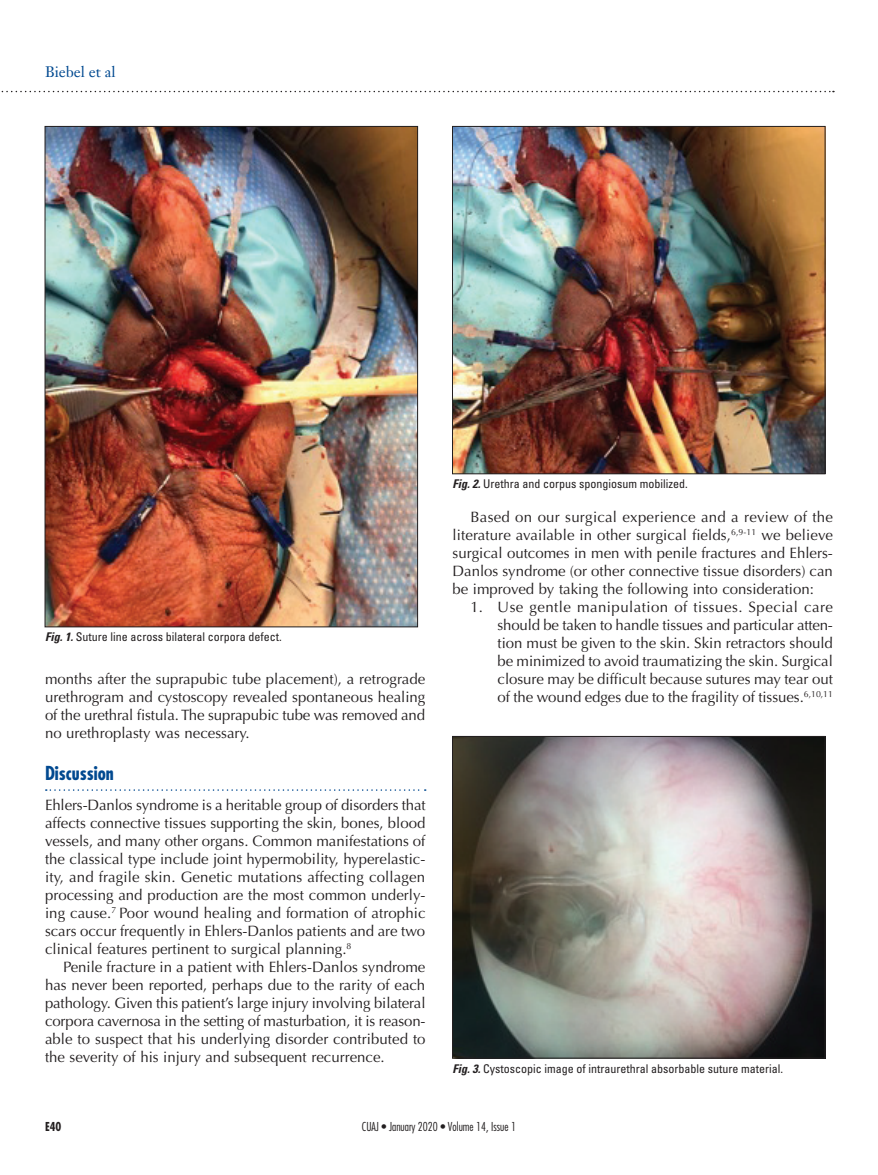
<style>
.page{position:relative;width:878px;height:1175px;background:#fff}
.page>*{position:absolute;margin:0;border:0;box-sizing:border-box;transform-origin:0 0}
.t1{font:700 condensed 18.75px "Futura";color:#014990}
.PJ{font:15px/18px "Optima";color:#231f20;text-align:justify}
.RUN{font:15px "Janson Text";color:#014990}
.FIG{font:condensed 12px "Univers";color:#231f20}
.t2{font:300 condensed 12px "Futura";color:#231f20}
.t3{font:700 condensed 12px "Futura";color:#231f20}
.s1{font-weight:700;font-style:italic}
</style>
<div class="page">
<svg style="left:1px;top:91px;width:832px;height:1px"></svg>
<svg style="left:46px;top:789px;width:379px;height:1px"></svg>
<img style="left:47px;top:128px;width:369px;height:497px">
<img style="left:454px;top:128px;width:369px;height:344px">
<div style="left:452px;top:126px;width:373px;height:348px;border:1px solid #231f20"></div>
<img style="left:454px;top:738px;width:369px;height:318px">
<div style="left:452px;top:736px;width:373px;height:322px;border:1px solid #231f20"></div>
<p class="RUN" style="left:45px;top:62px;width:72px">Biebel et al</p>
<p class="FIG" style="left:45px;top:629px;width:238px"><span class="s1">Fig. 1.</span> Suture line across bilateral corpora defect.</p>
<p class="PJ" style="left:45px;top:670px;width:382px">months after the suprapubic tube placement), a retrograde urethrogram and cystoscopy revealed spontaneous healing of the urethral fistula. The suprapubic tube was removed and no urethroplasty was necessary.</p>
<h1 class="t1" style="left:45px;top:761px;width:70px">Discussion</h1>
<p class="PJ" style="left:45px;top:796px;width:382px">Ehlers-Danlos syndrome is a heritable group of disorders that affects connective tissues supporting the skin, bones, blood vessels, and many other organs. Common manifestations of the classical type include joint hypermobility, hyperelastic&shy;ity, and fragile skin. Genetic mutations affecting collagen processing and production are the most common underly&shy;ing cause.<sup>7</sup> Poor wound healing and formation of atrophic scars occur frequently in Ehlers-Danlos patients and are two clinical features pertinent to surgical planning.<sup>8</sup></p>
<p class="PJ" style="left:45px;top:958px;width:382px;text-indent:18px">Penile fracture in a patient with Ehlers-Danlos syndrome has never been reported, perhaps due to the rarity of each pathology. Given this patient’s large injury involving bilateral corpora cavernosa in the setting of masturbation, it is reason&shy;able to suspect that his underlying disorder contributed to the severity of his injury and subsequent recurrence.</p>
<p class="FIG" style="left:452px;top:475px;width:237px"><span class="s1">Fig. 2.</span> Urethra and corpus spongiosum mobilized.</p>
<p class="PJ" style="left:452px;top:508px;width:382px;text-indent:18px">Based on our surgical experience and a review of the literature available in other surgical fields,<sup>6,9-11</sup> we believe surgical outcomes in men with penile fractures and Ehlers-Danlos syndrome (or other connective tissue disorders) can be improved by taking the following into consideration:</p>
<p class="PJ" style="left:497px;top:598px;width:337px;text-indent:-27px">1. Use gentle manipulation of tissues. Special care should be taken to handle tissues and particular atten&shy;tion must be given to the skin. Skin retractors should be minimized to avoid traumatizing the skin. Surgical closure may be difficult because sutures may tear out of the wound edges due to the fragility of tissues.<sup>6,10,11</sup></p>
<p class="FIG" style="left:452px;top:1061px;width:332px"><span class="s1">Fig. 3.</span> Cystoscopic image of intraurethral absorbable suture material.</p>
<p class="t3" style="left:45px;top:1118px;width:18px">E40</p>
<p class="t2" style="left:362px;top:1118px;width:155px">CUAJ • January 2020 • Volume 14, Issue 1</p>
</div>
